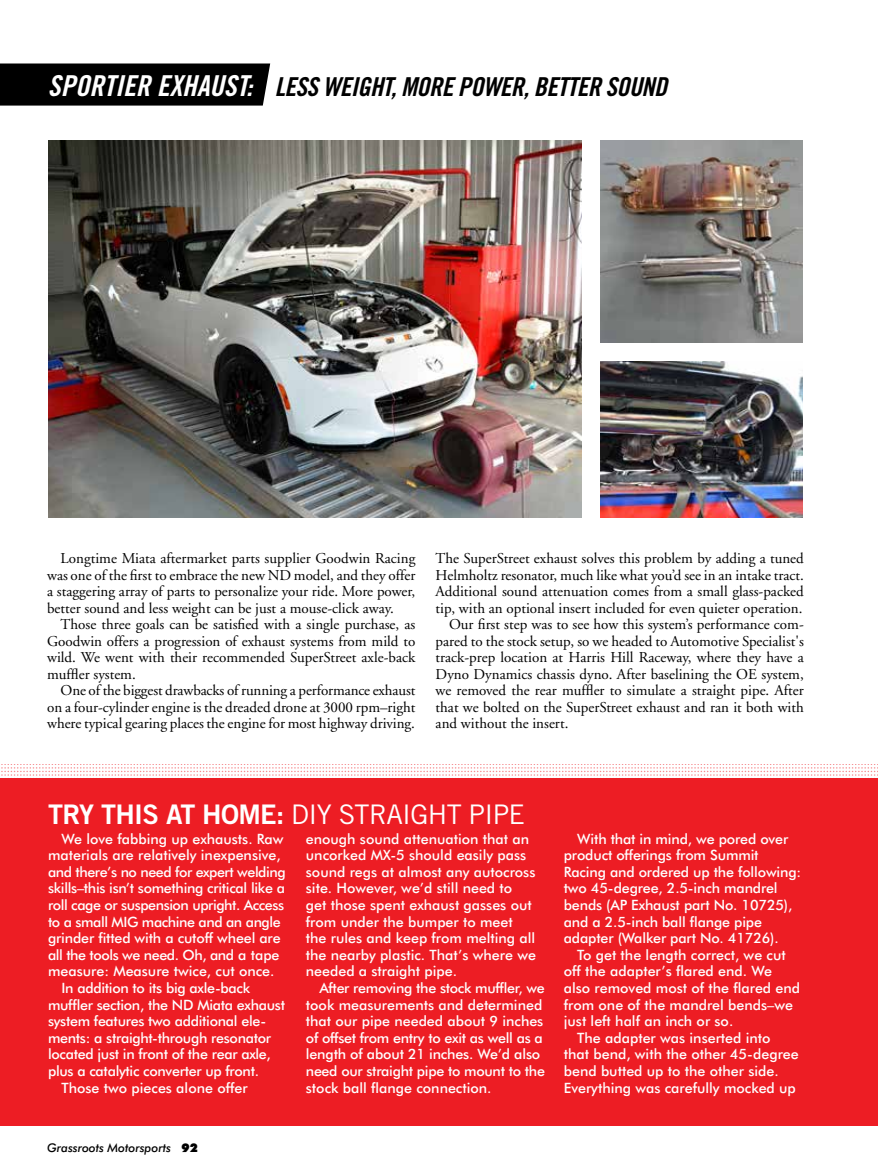
<style>
.page{position:relative;width:878px;height:1175px;background:#fff}
.page>*{position:absolute;margin:0;border:0;box-sizing:border-box;transform-origin:0 0}
.t1{font:27px "Trade Gothic";letter-spacing:-.025em;color:#fff}
.t2{font:26.1px "Trade Gothic Bold Cond Twenty Obl";letter-spacing:-.02em;color:#000}
.t3{font:15px/16.5px "Adobe Garamond";color:#000;text-align:justify}
.t4{font:500 14.25px/16.6px "Futura BT";color:#fff}
.t5{font:500 14.25px "Futura BT";letter-spacing:-.02em;color:#fff}
.t6{font:500 14.25px "Futura BT";letter-spacing:-.03em;color:#fff}
.t7{font:italic 500 12px "Futura BT";color:#000}
.s1{font-size:28.8px;color:#fff}
.s2{font-family:"Trade Gothic Bold Two"}
.s3{font-weight:900;font-style:normal}
</style>
<div class="page">
<div style="left:0;top:778px;width:878px;height:348px;background:#ed1d24"></div>
<img style="left:600px;top:140px;width:202px;height:203px">
<img style="left:600px;top:361px;width:202px;height:157px">
<img style="left:48px;top:140px;width:533px;height:378px">
<svg style="left:1px;top:764px;width:877px;height:12px"></svg>
<div style="left:0;top:63px;width:270px;height:43px;background:#000"></div>
<h2 class="t2" style="left:48px;top:71px;width:620px"><span class="s1">SPORTIER EXHAUST:</span> LESS WEIGHT, MORE POWER, BETTER SOUND</h2>
<p class="t3" style="left:47px;top:551px;width:370px;text-indent:14px">Longtime Miata aftermarket parts supplier Goodwin Racing was one of the first to embrace the new ND model, and they offer a staggering array of parts to personalize your ride. More power, better sound and less weight can be just a mouse-click away.</p>
<p class="t3" style="left:47px;top:617px;width:370px;text-indent:14px">Those three goals can be satisfied with a single purchase, as Goodwin offers a progression of exhaust systems from mild to wild. We went with their recommended SuperStreet axle-back muffler system.</p>
<p class="t3" style="left:47px;top:683px;width:370px;text-indent:14px">One of the biggest drawbacks of running a performance exhaust on a four-cylinder engine is the dreaded drone at 3000 rpm–right where typical gearing places the engine for most highway driving.</p>
<p class="t3" style="left:435px;top:551px;width:370px">The SuperStreet exhaust solves this problem by adding a tuned</p>
<p class="t3" style="left:435px;top:567px;width:370px">Helmholtz resonator, much like what you’d see in an intake tract.</p>
<p class="t3" style="left:435px;top:584px;width:370px">Additional sound attenuation comes from a small glass-packed</p>
<p class="t3" style="left:435px;top:600px;width:368px">tip, with an optional insert included for even quieter operation.</p>
<p class="t3" style="left:449px;top:617px;width:356px">Our first step was to see how this system’s performance com-</p>
<p class="t3" style="left:435px;top:633px;width:370px">pared to the stock setup, so we headed to Automotive Specialist's</p>
<p class="t3" style="left:435px;top:650px;width:370px">track-prep location at Harris Hill Raceway, where they have a</p>
<p class="t3" style="left:435px;top:666px;width:370px">Dyno Dynamics chassis dyno. After baselining the OE system,</p>
<p class="t3" style="left:435px;top:683px;width:370px">we removed the rear muffler to simulate a straight pipe. After</p>
<p class="t3" style="left:435px;top:699px;width:369px">that we bolted on the SuperStreet exhaust and ran it both with</p>
<p class="t3" style="left:435px;top:716px;width:134px">and without the insert.</p>
<h1 class="t1" style="left:48px;top:798px;width:478px"><span class="s2">TRY THIS AT HOME:</span> DIY STRAIGHT PIPE</h1>
<p class="t4" style="left:62px;top:830px;width:223px">We love fabbing up exhausts. Raw</p>
<p class="t4" style="left:48px;top:846px;width:234px">materials are relatively inexpensive,</p>
<p class="t6" style="left:48px;top:863px;width:239px">and there’s no need for expert welding</p>
<p class="t5" style="left:48px;top:879px;width:238px">skills–this isn’t something critical like a</p>
<p class="t6" style="left:48px;top:896px;width:238px">roll cage or suspension upright. Access</p>
<p class="t6" style="left:48px;top:912px;width:234px">to a small MIG machine and an angle</p>
<p class="t4" style="left:48px;top:929px;width:234px">grinder fitted with a cutoff wheel are</p>
<p class="t6" style="left:48px;top:946px;width:233px">all the tools we need. Oh, and a tape</p>
<p class="t4" style="left:48px;top:962px;width:228px">measure: Measure twice, cut once.</p>
<p class="t5" style="left:62px;top:979px;width:190px">In addition to its big axle-back</p>
<p class="t5" style="left:48px;top:995px;width:238px">muffler section, the ND Miata exhaust</p>
<p class="t5" style="left:48px;top:1012px;width:220px">system features two additional ele-</p>
<p class="t5" style="left:48px;top:1029px;width:225px">ments: a straight-through resonator</p>
<p class="t5" style="left:48px;top:1045px;width:224px">located just in front of the rear axle,</p>
<p class="t5" style="left:48px;top:1062px;width:212px">plus a catalytic converter up front.</p>
<p class="t4" style="left:61px;top:1079px;width:187px">Those two pieces alone offer</p>
<p class="t4" style="left:306px;top:830px;width:231px">enough sound attenuation that an uncorked MX-5 should easily pass sound regs at almost any autocross site. However, we’d still need to get those spent exhaust gasses out from under the bumper to meet the rules and keep from melting all the nearby plastic. That’s where we needed a straight pipe.</p>
<p class="t4" style="left:306px;top:979px;width:240px;text-indent:13px">After removing the stock muffler, we took measurements and determined that our pipe needed about 9 inches of offset from entry to exit as well as a length of about 21 inches. We’d also need our straight pipe to mount to the stock ball flange connection.</p>
<p class="t7" style="left:47px;top:1140px;width:152px">Grassroots Motorsports <span class="s3">92</span></p>
<p class="t4" style="left:563px;top:830px;width:239px;text-indent:13px">With that in mind, we pored over product offerings from Summit<br>Racing and ordered up the following: two 45-degree, 2.5-inch mandrel bends (AP Exhaust part No. 10725), and a 2.5-inch ball flange pipe adapter (Walker part No. 41726).</p>
<p class="t4" style="left:577px;top:946px;width:210px">To get the length correct, we cut</p>
<p class="t4" style="left:563px;top:963px;width:210px">off the adapter’s flared end. We</p>
<p class="t4" style="left:563px;top:979px;width:238px">also removed most of the flared end</p>
<p class="t4" style="left:563px;top:996px;width:231px">from one of the mandrel bends–we</p>
<p class="t4" style="left:563px;top:1012px;width:171px">just left half an inch or so.</p>
<p class="t4" style="left:577px;top:1029px;width:195px">The adapter was inserted into</p>
<p class="t4" style="left:563px;top:1045px;width:236px">that bend, with the other 45-degree</p>
<p class="t4" style="left:563px;top:1062px;width:216px">bend butted up to the other side.</p>
<p class="t4" style="left:563px;top:1079px;width:233px">Everything was carefully mocked up</p>
</div>
